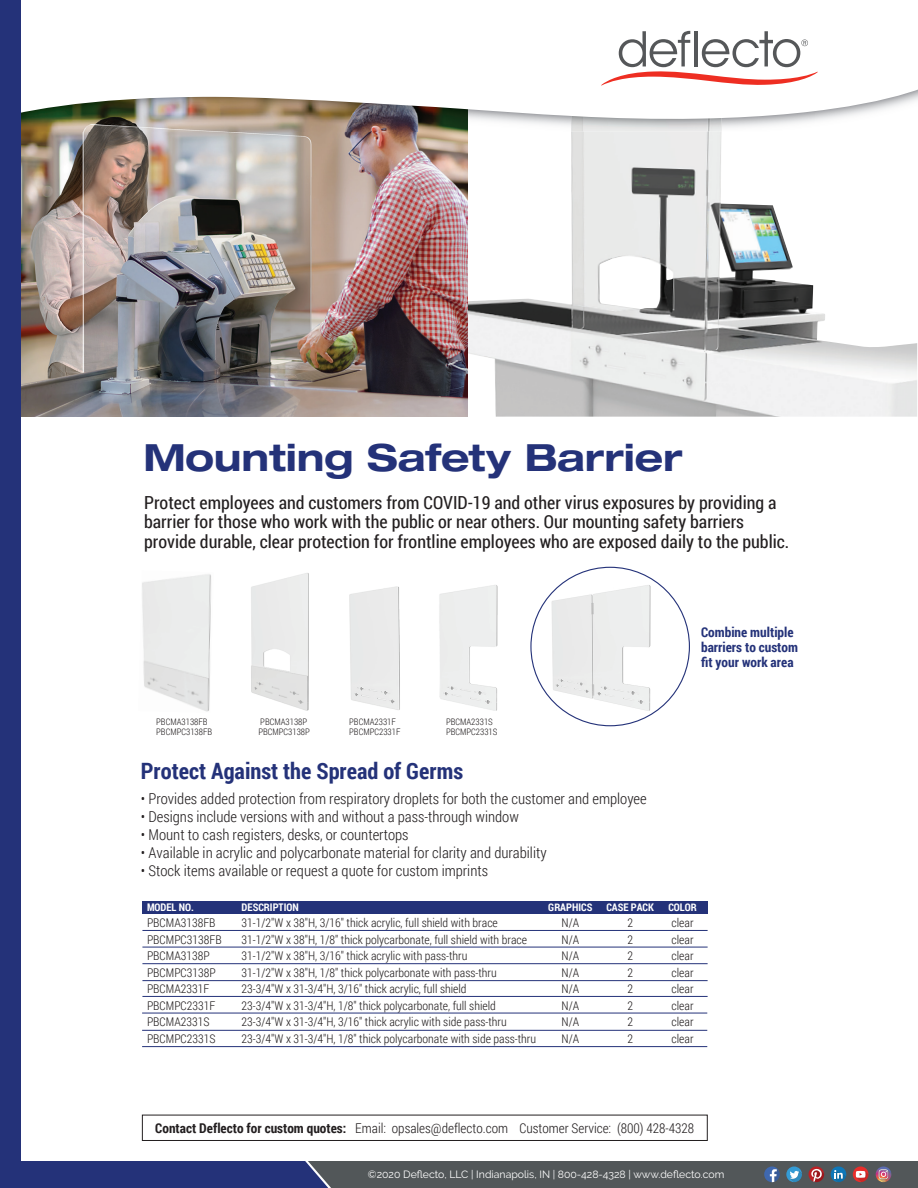
<style>
.page{position:relative;width:918px;height:1188px;background:#fff}
.page>*{position:absolute;margin:0;border:0;box-sizing:border-box;transform-origin:0 0}
.t1{font:700 expanded 37.5px "Helvetica Neue";color:#243279}
.t2{font:700 22.5px "Roboto Condensed";color:#243279}
.t3{font:18px/19.5px "Roboto Condensed";color:#231f20}
.t4{font:300 15px "Roboto Condensed";color:#231f20}
.t5{font:300 13.5px "Roboto Condensed";color:#231f20}
.t6{font:700 13.5px/15px "Roboto Condensed";color:#243279}
.t7{font:300 12px "Roboto Condensed";color:#231f20}
.t8{font:10.5px "Raleway";color:#fff}
.t9{font:700 10.5px "Roboto Condensed";color:#fff}
.t10{font:300 9px/10.5px "Roboto Condensed";color:#231f20}
.s1{font-weight:700}
</style>
<div class="page">
<img style="left:21px;top:131px;width:896px;height:286px">
<img style="left:571px;top:121px;width:151px;height:10px">
<img style="left:21px;top:121px;width:447px;height:10px">
<svg style="left:21px;top:30px;width:897px;height:91px"></svg>
<svg style="left:601px;top:31px;width:217px;height:55px"></svg>
<div style="left:0;top:0;width:21px;height:1188px;background:#243279"></div>
<svg style="left:21px;top:1161px;width:897px;height:27px;background:#464d67"></svg>
<div style="left:142px;top:1115px;width:566px;height:26px;border:1px solid #231f20"></div>
<div style="left:143px;top:901px;width:565px;height:12px;background:#243279"></div>
<hr style="left:142px;top:930px;width:566px;height:1px;background:#243279">
<hr style="left:142px;top:947px;width:566px;height:1px;background:#243279">
<hr style="left:142px;top:963px;width:566px;height:1px;background:#243279">
<hr style="left:142px;top:980px;width:566px;height:1px;background:#243279">
<hr style="left:142px;top:996px;width:566px;height:1px;background:#243279">
<hr style="left:142px;top:1013px;width:565px;height:1px;background:#243279">
<hr style="left:142px;top:1030px;width:565px;height:1px;background:#243279">
<hr style="left:142px;top:1046px;width:565px;height:1px;background:#243279">
<img style="left:142px;top:574px;width:69px;height:138px">
<img style="left:251px;top:573px;width:58px;height:138px">
<img style="left:349px;top:586px;width:51px;height:124px">
<img style="left:439px;top:585px;width:59px;height:126px">
<img style="left:550px;top:583px;width:101px;height:129px">
<h1 class="t1" style="left:143px;top:435px;width:541px">Mounting Safety Barrier</h1>
<p class="t3" style="left:144px;top:492px;width:647px">Protect employees and customers from COVID-19 and other virus exposures by providing a barrier for those who work with the public or near others. Our mounting safety barriers provide durable, clear protection for frontline employees who are exposed daily to the public.</p>
<p class="t10" style="left:156px;top:716px;width:58px">PBCMA3138FB<br>PBCMPC3138FB</p>
<p class="t10" style="left:258px;top:716px;width:53px">PBCMA3138P<br>PBCMPC3138P</p>
<p class="t10" style="left:349px;top:716px;width:53px">PBCMA2331F<br>PBCMPC2331F</p>
<p class="t10" style="left:446px;top:716px;width:53px">PBCMA2331S<br>PBCMPC2331S</p>
<p class="t6" style="left:701px;top:624px;width:98px">Combine multiple barriers to custom fit your work area</p>
<h2 class="t2" style="left:141px;top:755px;width:324px">Protect Against the Spread of Germs</h2>
<p class="t4" style="left:141px;top:788px;width:507px">• Provides added protection from respiratory droplets for both the customer and employee</p>
<p class="t4" style="left:141px;top:806px;width:380px">• Designs include versions with and without a pass-through window</p>
<p class="t4" style="left:141px;top:824px;width:269px">• Mount to cash registers, desks, or countertops</p>
<p class="t4" style="left:141px;top:842px;width:407px">• Available in acrylic and polycarbonate material for clarity and durability</p>
<p class="t4" style="left:141px;top:860px;width:349px">• Stock items available or request a quote for custom imprints</p>
<p class="t9" style="left:147px;top:900px;width:48px">MODEL NO.</p>
<p class="t9" style="left:242px;top:900px;width:59px">DESCRIPTION</p>
<p class="t9" style="left:548px;top:900px;width:46px">GRAPHICS</p>
<p class="t9" style="left:606px;top:900px;width:49px">CASE PACK</p>
<p class="t9" style="left:668px;top:900px;width:30px">COLOR</p>
<p class="t7" style="left:147px;top:915px;width:70px">PBCMA3138FB</p>
<p class="t7" style="left:242px;top:915px;width:258px">31-1/2"W x 38"H, 3/16" thick acrylic, full shield with brace</p>
<p class="t7" style="left:562px;top:915px;width:19px">N/A</p>
<p class="t7" style="left:627px;top:915px;width:7px">2</p>
<p class="t7" style="left:672px;top:915px;width:24px">clear</p>
<p class="t7" style="left:147px;top:931px;width:76px">PBCMPC3138FB</p>
<p class="t7" style="left:242px;top:931px;width:287px">31-1/2"W x 38"H, 1/8" thick polycarbonate, full shield with brace</p>
<p class="t7" style="left:562px;top:931px;width:19px">N/A</p>
<p class="t7" style="left:627px;top:931px;width:7px">2</p>
<p class="t7" style="left:672px;top:931px;width:24px">clear</p>
<p class="t7" style="left:147px;top:948px;width:64px">PBCMA3138P</p>
<p class="t7" style="left:242px;top:948px;width:227px">31-1/2"W x 38"H, 3/16" thick acrylic with pass-thru</p>
<p class="t7" style="left:562px;top:948px;width:19px">N/A</p>
<p class="t7" style="left:627px;top:948px;width:7px">2</p>
<p class="t7" style="left:672px;top:948px;width:24px">clear</p>
<p class="t7" style="left:147px;top:964px;width:70px">PBCMPC3138P</p>
<p class="t7" style="left:242px;top:964px;width:257px">31-1/2"W x 38"H, 1/8" thick polycarbonate with pass-thru</p>
<p class="t7" style="left:562px;top:964px;width:19px">N/A</p>
<p class="t7" style="left:627px;top:964px;width:7px">2</p>
<p class="t7" style="left:672px;top:964px;width:24px">clear</p>
<p class="t7" style="left:147px;top:981px;width:64px">PBCMA2331F</p>
<p class="t7" style="left:242px;top:981px;width:227px">23-3/4"W x 31-3/4"H, 3/16" thick acrylic, full shield</p>
<p class="t7" style="left:562px;top:981px;width:19px">N/A</p>
<p class="t7" style="left:627px;top:981px;width:7px">2</p>
<p class="t7" style="left:672px;top:981px;width:24px">clear</p>
<p class="t7" style="left:147px;top:997px;width:70px">PBCMPC2331F</p>
<p class="t7" style="left:242px;top:997px;width:256px">23-3/4"W x 31-3/4"H, 1/8" thick polycarbonate, full shield</p>
<p class="t7" style="left:562px;top:997px;width:19px">N/A</p>
<p class="t7" style="left:627px;top:997px;width:7px">2</p>
<p class="t7" style="left:672px;top:997px;width:24px">clear</p>
<p class="t7" style="left:147px;top:1014px;width:64px">PBCMA2331S</p>
<p class="t7" style="left:242px;top:1014px;width:267px">23-3/4"W x 31-3/4"H, 3/16" thick acrylic with side pass-thru</p>
<p class="t7" style="left:562px;top:1014px;width:19px">N/A</p>
<p class="t7" style="left:627px;top:1014px;width:7px">2</p>
<p class="t7" style="left:672px;top:1014px;width:24px">clear</p>
<p class="t7" style="left:147px;top:1030px;width:70px">PBCMPC2331S</p>
<p class="t7" style="left:242px;top:1030px;width:296px">23-3/4"W x 31-3/4"H, 1/8" thick polycarbonate with side pass-thru</p>
<p class="t7" style="left:562px;top:1030px;width:19px">N/A</p>
<p class="t7" style="left:627px;top:1030px;width:7px">2</p>
<p class="t7" style="left:672px;top:1030px;width:24px">clear</p>
<p class="t5" style="left:155px;top:1119px;width:541px"><span class="s1">Contact Deflecto for custom quotes:</span> Email: opsales@deflecto.com Customer Service: (800) 428-4328</p>
<p class="t8" style="left:368px;top:1168px;width:358px">©2020 Deflecto, LLC | Indianapolis, IN | 800-428-4328 | www.deflecto.com</p>
</div>
